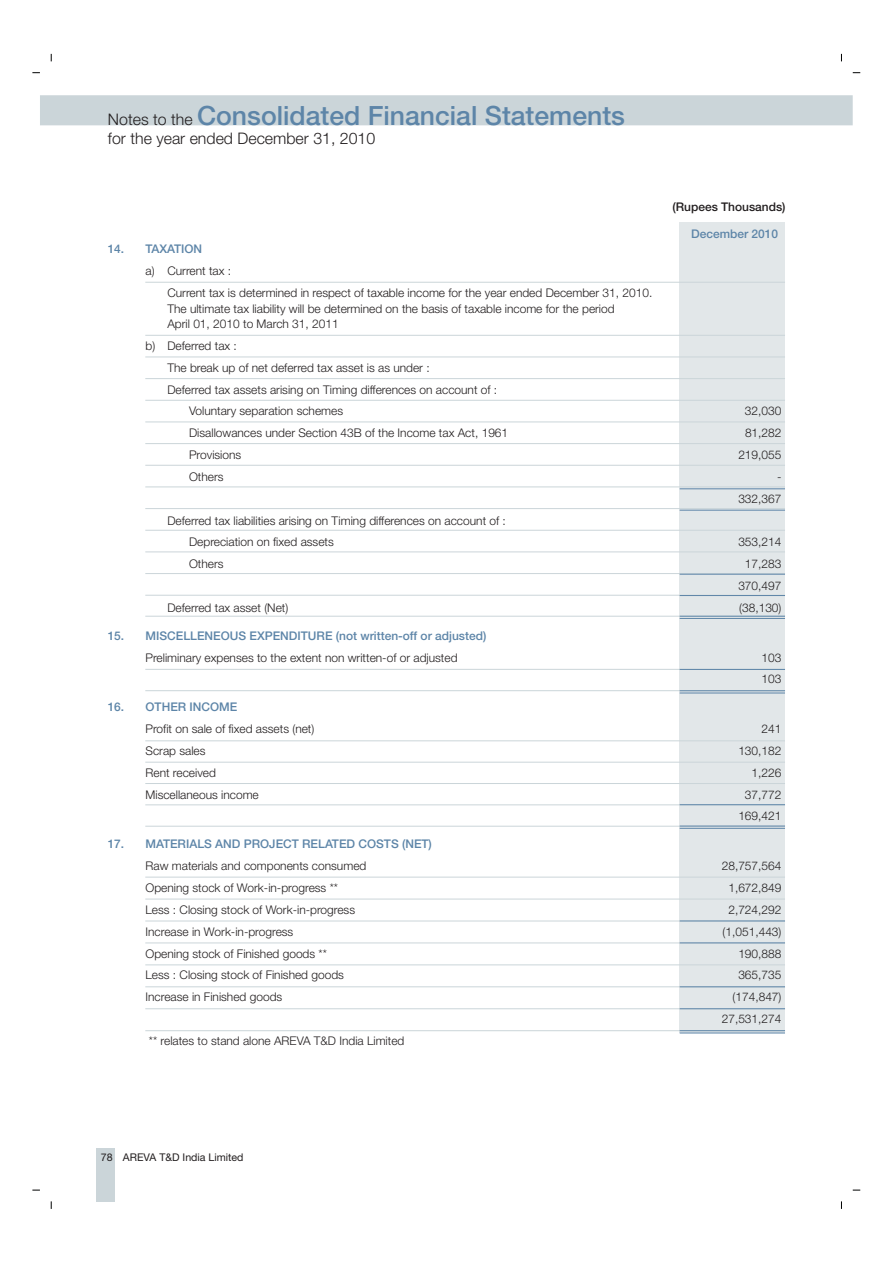
<style>
.page{position:relative;width:893px;height:1263px;background:#fff}
.page>*{position:absolute;margin:0;border:0;box-sizing:border-box;transform-origin:0 0}
.t1{font:500 26.55px "Helvetica Neue";color:#5d85a8}
.t2{font:300 15.9px/19.5px "Helvetica Neue";color:#221e1f}
.t3{font:300 12px/21.8px "Helvetica Neue";color:#221e1f}
.t4{font:500 12px "Helvetica Neue";color:#5d85a8}
.t5{font:500 12px "Helvetica Neue";color:#221e1f}
.t6{font:10.65px "Helvetica Neue";color:#221e1f}
</style>
<div class="page">
<div style="left:40px;top:95px;width:813px;height:30px;background:#cbd5d9"></div>
<div style="left:96px;top:1148px;width:19px;height:53px;background:#cbd5d9"></div>
<div style="left:680px;top:223px;width:105px;height:810px;background:#e2e7e9"></div>
<hr style="left:145px;top:690px;width:640px;height:1px;background:#cbd5d9">
<hr style="left:145px;top:669px;width:640px;height:1px;background:#cbd5d9">
<hr style="left:145px;top:826px;width:640px;height:1px;background:#cbd5d9">
<hr style="left:145px;top:805px;width:640px;height:1px;background:#cbd5d9">
<hr style="left:145px;top:783px;width:640px;height:1px;background:#cbd5d9">
<hr style="left:145px;top:762px;width:640px;height:1px;background:#cbd5d9">
<hr style="left:145px;top:741px;width:640px;height:1px;background:#cbd5d9">
<hr style="left:680px;top:826px;width:105px;height:1px;background:#5d85a8">
<hr style="left:680px;top:804px;width:105px;height:1px;background:#5d85a8">
<hr style="left:680px;top:828px;width:105px;height:1px;background:#5d85a8">
<hr style="left:680px;top:690px;width:105px;height:1px;background:#5d85a8">
<hr style="left:680px;top:669px;width:105px;height:1px;background:#5d85a8">
<hr style="left:680px;top:693px;width:105px;height:1px;background:#5d85a8">
<hr style="left:145px;top:282px;width:640px;height:1px;background:#cbd5d9">
<hr style="left:145px;top:335px;width:640px;height:1px;background:#cbd5d9">
<hr style="left:145px;top:357px;width:640px;height:1px;background:#cbd5d9">
<hr style="left:145px;top:378px;width:640px;height:1px;background:#cbd5d9">
<hr style="left:145px;top:400px;width:640px;height:1px;background:#cbd5d9">
<hr style="left:145px;top:422px;width:640px;height:1px;background:#cbd5d9">
<hr style="left:145px;top:443px;width:640px;height:1px;background:#cbd5d9">
<hr style="left:145px;top:465px;width:640px;height:1px;background:#cbd5d9">
<hr style="left:145px;top:487px;width:640px;height:1px;background:#cbd5d9">
<hr style="left:145px;top:508px;width:640px;height:1px;background:#cbd5d9">
<hr style="left:145px;top:530px;width:640px;height:1px;background:#cbd5d9">
<hr style="left:145px;top:552px;width:640px;height:1px;background:#cbd5d9">
<hr style="left:145px;top:573px;width:640px;height:1px;background:#cbd5d9">
<hr style="left:145px;top:595px;width:640px;height:1px;background:#cbd5d9">
<hr style="left:145px;top:616px;width:640px;height:1px;background:#cbd5d9">
<hr style="left:680px;top:488px;width:105px;height:1px;background:#5d85a8">
<hr style="left:680px;top:510px;width:105px;height:1px;background:#5d85a8">
<hr style="left:680px;top:574px;width:105px;height:1px;background:#5d85a8">
<hr style="left:680px;top:595px;width:105px;height:1px;background:#5d85a8">
<hr style="left:680px;top:616px;width:105px;height:1px;background:#5d85a8">
<hr style="left:680px;top:618px;width:105px;height:1px;background:#5d85a8">
<hr style="left:145px;top:1030px;width:640px;height:1px;background:#cbd5d9">
<hr style="left:145px;top:1008px;width:640px;height:1px;background:#cbd5d9">
<hr style="left:145px;top:986px;width:640px;height:1px;background:#cbd5d9">
<hr style="left:145px;top:965px;width:640px;height:1px;background:#cbd5d9">
<hr style="left:145px;top:943px;width:640px;height:1px;background:#cbd5d9">
<hr style="left:145px;top:921px;width:640px;height:1px;background:#cbd5d9">
<hr style="left:145px;top:899px;width:640px;height:1px;background:#cbd5d9">
<hr style="left:145px;top:877px;width:640px;height:1px;background:#cbd5d9">
<hr style="left:680px;top:1008px;width:105px;height:1px;background:#5d85a8">
<hr style="left:680px;top:1030px;width:105px;height:1px;background:#5d85a8">
<hr style="left:680px;top:1033px;width:105px;height:1px;background:#5d85a8">
<hr style="left:680px;top:986px;width:105px;height:1px;background:#5d85a8">
<hr style="left:680px;top:943px;width:105px;height:1px;background:#5d85a8">
<hr style="left:680px;top:921px;width:105px;height:1px;background:#5d85a8">
<h1 class="t1" style="left:197px;top:106px;width:429px">Consolidated Financial Statements</h1>
<h2 class="t2" style="left:108px;top:111px;width:269px">Notes to the<br>for the year ended December 31, 2010</h2>
<p class="t4" style="left:108px;top:245px;width:96px">14. TAXATION</p>
<p class="t5" style="left:672px;top:203px;width:115px">(Rupees Thousands)</p>
<p class="t4" style="left:691px;top:230px;width:88px">December 2010</p>
<p class="t3" style="left:167px;top:261px;width:486px;text-indent:-22px">a) Current tax :<br>Current tax is determined in respect of taxable income for the year ended December 31, 2010.</p>
<p class="t3" style="left:167px;top:302px;width:449px;line-height:15.5px">The ultimate tax liability will be determined on the basis of taxable income for the period<br>April 01, 2010 to March 31, 2011</p>
<p class="t3" style="left:146px;top:336px;width:93px">b) Deferred tax :</p>
<p class="t3" style="left:167px;top:358px;width:264px">The break up of net deferred tax asset is as under :</p>
<p class="t3" style="left:167px;top:380px;width:331px">Deferred tax assets arising on Timing differences on account of :</p>
<p class="t3" style="left:189px;top:401px;width:155px">Voluntary separation schemes</p>
<p class="t3" style="left:745px;top:401px;width:38px">32,030</p>
<p class="t3" style="left:189px;top:423px;width:321px">Disallowances under Section 43B of the Income tax Act, 1961</p>
<p class="t3" style="left:745px;top:423px;width:38px">81,282</p>
<p class="t3" style="left:189px;top:445px;width:54px">Provisions</p>
<p class="t3" style="left:738px;top:445px;width:45px">219,055</p>
<p class="t3" style="left:189px;top:467px;width:36px">Others</p>
<p class="t3" style="left:738px;top:467px;width:45px;text-align:right">-<br>332,367</p>
<p class="t3" style="left:189px;top:511px;width:318px;text-indent:-22px">Deferred tax liabilities arising on Timing differences on account of :<br>Depreciation on fixed assets</p>
<p class="t3" style="left:738px;top:532px;width:45px">353,214</p>
<p class="t3" style="left:189px;top:554px;width:36px">Others</p>
<p class="t3" style="left:738px;top:554px;width:45px;text-align:center">17,283<br>370,497</p>
<p class="t3" style="left:167px;top:598px;width:122px">Deferred tax asset (Net)</p>
<p class="t3" style="left:739px;top:598px;width:44px">(38,130)</p>
<p class="t3" style="left:146px;top:648px;width:313px">Preliminary expenses to the extent non written-of or adjusted</p>
<p class="t3" style="left:761px;top:648px;width:21px">103<br>103</p>
<p class="t4" style="left:108px;top:631px;width:380px">15. MISCELLENEOUS EXPENDITURE (not written-off or adjusted)</p>
<p class="t4" style="left:108px;top:703px;width:131px">16. OTHER INCOME</p>
<p class="t3" style="left:146px;top:719px;width:170px">Profit on sale of fixed assets (net)</p>
<p class="t3" style="left:761px;top:719px;width:21px">241</p>
<p class="t3" style="left:146px;top:741px;width:61px">Scrap sales</p>
<p class="t3" style="left:738px;top:741px;width:45px">130,182</p>
<p class="t3" style="left:146px;top:763px;width:72px">Rent received</p>
<p class="t3" style="left:751px;top:763px;width:31px">1,226</p>
<p class="t3" style="left:146px;top:785px;width:115px">Miscellaneous income</p>
<p class="t3" style="left:738px;top:785px;width:45px;text-align:center">37,772<br>169,421</p>
<p class="t3" style="left:146px;top:856px;width:222px">Raw materials and components consumed</p>
<p class="t3" style="left:722px;top:856px;width:61px">28,757,564</p>
<p class="t3" style="left:146px;top:878px;width:194px">Opening stock of Work-in-progress **</p>
<p class="t3" style="left:728px;top:878px;width:55px">1,672,849</p>
<p class="t3" style="left:146px;top:900px;width:211px">Less : Closing stock of Work-in-progress</p>
<p class="t3" style="left:728px;top:900px;width:55px">2,724,292</p>
<p class="t3" style="left:146px;top:922px;width:149px">Increase in Work-in-progress</p>
<p class="t3" style="left:722px;top:922px;width:60px">(1,051,443)</p>
<p class="t3" style="left:146px;top:943px;width:183px">Opening stock of Finished goods **</p>
<p class="t3" style="left:738px;top:943px;width:45px">190,888</p>
<p class="t3" style="left:146px;top:965px;width:200px">Less : Closing stock of Finished goods</p>
<p class="t3" style="left:738px;top:965px;width:45px">365,735</p>
<p class="t3" style="left:146px;top:987px;width:138px">Increase in Finished goods</p>
<p class="t3" style="left:722px;top:987px;width:61px;text-align:right">(174,847)<br>27,531,274</p>
<p class="t3" style="left:149px;top:1031px;width:257px">** relates to stand alone AREVA T&amp;D India Limited</p>
<p class="t4" style="left:108px;top:840px;width:326px">17. MATERIALS AND PROJECT RELATED COSTS (NET)</p>
<p class="t6" style="left:101px;top:1153px;width:144px">78 AREVA T&amp;D India Limited</p>
</div>
